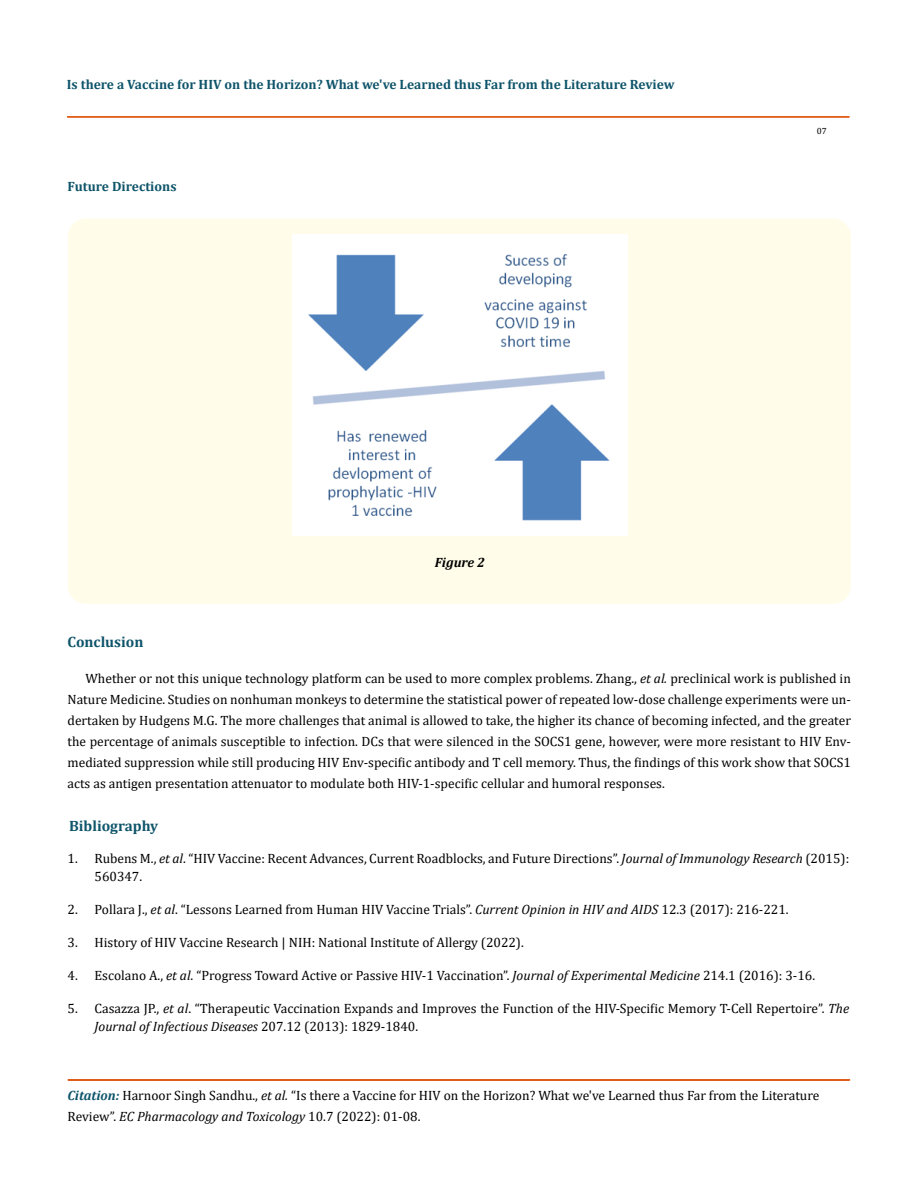
<style>
.page{position:relative;width:917px;height:1188px;background:#fff}
.page>*{position:absolute;margin:0;border:0;box-sizing:border-box;transform-origin:0 0}
.t1{font:700 15px "Cambria";color:#0e546a}
.t2{font:13.5px/21px "Cambria";color:#000}
.t3{font:700 13.5px "Cambria";color:#0e546a}
.t4{font:italic 700 13.5px "Cambria";color:#000}
.t5{font:9px "Cambria";color:#000}
.s1{font-style:italic}
.s2{font-weight:700;font-style:italic;color:#0e546a}
</style>
<div class="page">
<div style="left:67px;top:117px;width:782px;height:1px;border:1px solid #e05d1a"></div>
<div style="left:68px;top:1080px;width:781px;height:1px;border:1px solid #e05d1a"></div>
<div style="left:68px;top:219px;width:782px;height:385px;background:#fffde9;border-radius:18px"></div>
<img style="left:292px;top:235px;width:335px;height:301px">
<p class="t3" style="left:67px;top:75px;width:609px">Is there a Vaccine for HIV on the Horizon? What we've Learned thus Far from the Literature Review</p>
<p class="t3" style="left:68px;top:176px;width:110px">Future Directions</p>
<p class="t5" style="left:816px;top:126px;width:11px">07</p>
<p class="t4" style="left:435px;top:553px;width:52px">Figure 2</p>
<p class="t1" style="left:68px;top:631px;width:77px">Conclusion</p>
<p class="t2" style="left:67px;top:668px;width:784px;text-align:justify;text-indent:18px">Whether or not this unique technology platform can be used to more complex problems. Zhang., <span class="s1">et al.</span> preclinical work is published in Nature Medicine. Studies on nonhuman monkeys to determine the statistical power of repeated low-dose challenge experiments were un&shy;dertaken by Hudgens M.G. The more challenges that animal is allowed to take, the higher its chance of becoming infected, and the greater the percentage of animals susceptible to infection. DCs that were silenced in the SOCS1 gene, however, were more resistant to HIV Env&shy;mediated suppression while still producing HIV Env-specific antibody and T cell memory. Thus, the findings of this work show that SOCS1 acts as antigen presentation attenuator to modulate both HIV-1-specific cellular and humoral responses.</p>
<p class="t1" style="left:69px;top:815px;width:91px">Bibliography</p>
<p class="t2" style="left:94px;top:849px;width:756px;line-height:18px;text-indent:-27px">1. Rubens M., <span class="s1">et al</span>. “HIV Vaccine: Recent Advances, Current Roadblocks, and Future Directions”. <span class="s1">Journal of Immunology Research</span> (2015):<br>560347.</p>
<p class="t2" style="left:68px;top:899px;width:722px">2. Pollara J., <span class="s1">et al</span>. “Lessons Learned from Human HIV Vaccine Trials”. <span class="s1">Current Opinion in HIV and AIDS</span> 12.3 (2017): 216-221.</p>
<p class="t2" style="left:68px;top:932px;width:458px">3. History of HIV Vaccine Research | NIH: National Institute of Allergy (2022).</p>
<p class="t2" style="left:68px;top:965px;width:749px">4. Escolano A., <span class="s1">et al</span>. “Progress Toward Active or Passive HIV-1 Vaccination”. <span class="s1">Journal of Experimental Medicine</span> 214.1 (2016): 3-16.</p>
<p class="t2" style="left:94px;top:999px;width:756px;line-height:18px;text-indent:-27px">5. Casazza JP., <span class="s1">et al</span>. “Therapeutic Vaccination Expands and Improves the Function of the HIV-Specific Memory T-Cell Repertoire”. <span class="s1">The<br>Journal of Infectious Diseases</span> 207.12 (2013): 1829-1840.</p>
<p class="t2" style="left:68px;top:1085px;width:753px"><span class="s2">Citation:</span> Harnoor Singh Sandhu., <span class="s1">et al.</span> “Is there a Vaccine for HIV on the Horizon? What we've Learned thus Far from the Literature<br>Review”. <span class="s1">EC Pharmacology and Toxicology</span> 10.7 (2022): 01-08.</p>
</div>
